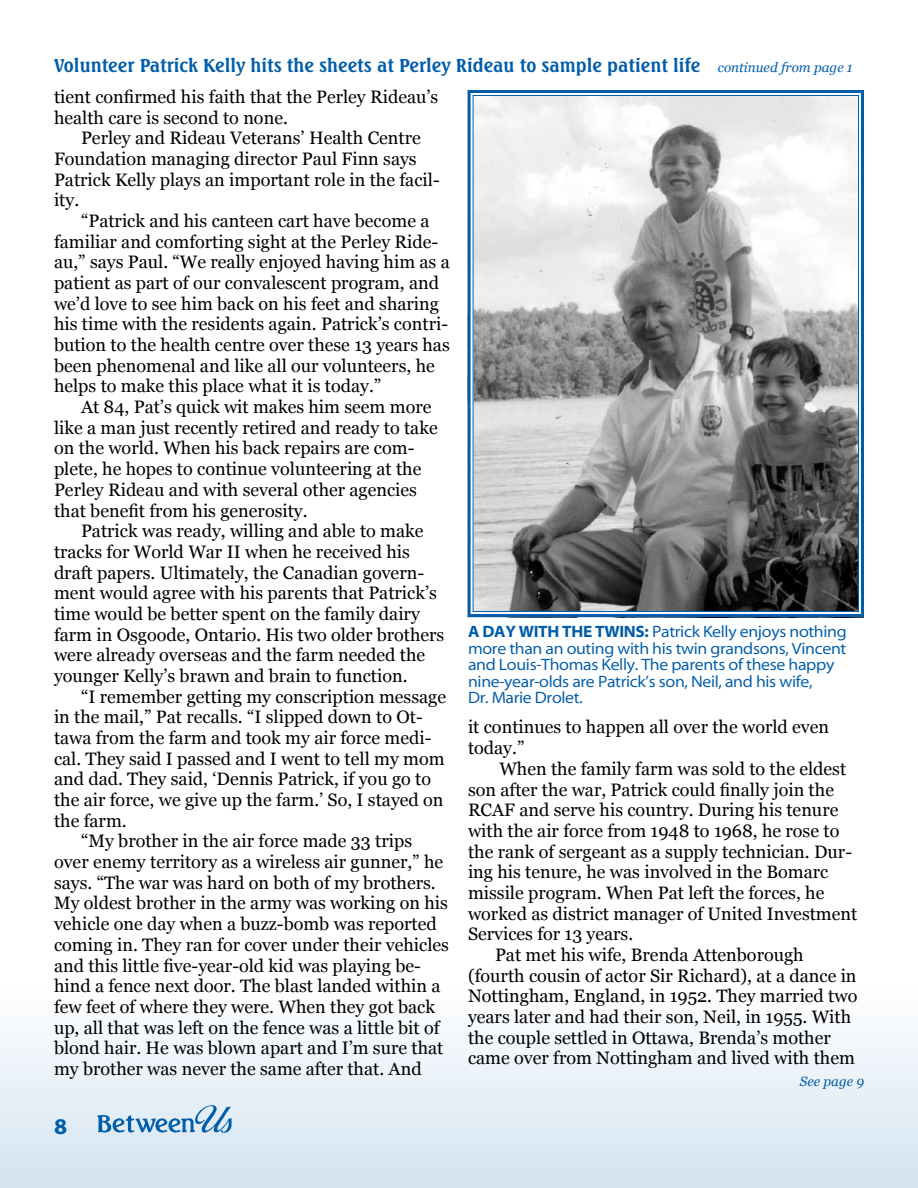
<style>
.page{position:relative;width:918px;height:1188px;background:#fff}
.page>*{position:absolute;margin:0;border:0;box-sizing:border-box;transform-origin:0 0}
.t1{font:700 22.5px "Corporate";color:#005daa}
.t2{font:18px/20.7px "Georgia";color:#000}
.t3{font:700 18px "Seagull BT";color:#005daa}
.t4{font:16.5px/16.5px "Corporate";letter-spacing:-.02em;color:#005daa}
.t5{font:italic 13.5px "Georgia";color:#005daa}
.s1{font-family:"Georgia";font-weight:400;font-style:italic;font-size:13.5px}
.s2{font-weight:700}
</style>
<div class="page">
<div style="left:0;top:986px;width:918px;height:202px;background:linear-gradient(to bottom,#fff,#d3e3f0)"></div>
<img style="left:96px;top:1105px;width:136px;height:29px">
<svg style="left:467px;top:90px;width:397px;height:528px"></svg>
<p class="t3" style="left:54px;top:54px;width:800px">Volunteer Patrick Kelly hits the sheets at Perley Rideau to sample patient life <span class="s1">continued from page 1</span></p>
<p class="t2" style="left:54px;top:87px;width:386px">tient confirmed his faith that the Perley Rideau’s health care is second to none.</p>
<p class="t2" style="left:54px;top:128px;width:387px;text-indent:27px">Perley and Rideau Veterans’ Health Centre Foundation managing director Paul Finn says Patrick Kelly plays an important role in the facil&shy;ity.</p>
<p class="t2" style="left:54px;top:211px;width:397px;text-indent:27px">“Patrick and his canteen cart have become a familiar and comforting sight at the Perley Ride&shy;au,” says Paul. “We really enjoyed having him as a patient as part of our convalescent program, and we’d love to see him back on his feet and sharing his time with the residents again. Patrick’s contri&shy;bution to the health centre over these 13 years has been phenomenal and like all our volunteers, he helps to make this place what it is today.”</p>
<p class="t2" style="left:54px;top:397px;width:385px;text-indent:27px">At 84, Pat’s quick wit makes him seem more like a man just recently retired and ready to take on the world. When his back repairs are com&shy;plete, he hopes to continue volunteering at the Perley Rideau and with several other agencies that benefit from his generosity.</p>
<p class="t2" style="left:54px;top:521px;width:392px;text-indent:27px">Patrick was ready, willing and able to make tracks for World War II when he received his draft papers. Ultimately, the Canadian govern&shy;ment would agree with his parents that Patrick’s time would be better spent on the family dairy farm in Osgoode, Ontario. His two older brothers were already overseas and the farm needed the younger Kelly’s brawn and brain to function.</p>
<p class="t2" style="left:81px;top:686px;width:367px">“I remember getting my conscription message</p>
<p class="t2" style="left:54px;top:707px;width:370px">in the mail,” Pat recalls. “I slipped down to Ot-</p>
<p class="t2" style="left:54px;top:728px;width:379px">tawa from the farm and took my air force medi-</p>
<p class="t2" style="left:54px;top:749px;width:392px">cal. They said I passed and I went to tell my mom</p>
<p class="t2" style="left:54px;top:769px;width:379px">and dad. They said, ‘Dennis Patrick, if you go to</p>
<p class="t2" style="left:54px;top:790px;width:391px">the air force, we give up the farm.’ So, I stayed on</p>
<p class="t2" style="left:54px;top:811px;width:74px">the farm.</p>
<p class="t2" style="left:81px;top:831px;width:333px">“My brother in the air force made 33 trips</p>
<p class="t2" style="left:54px;top:852px;width:391px">over enemy territory as a wireless air gunner,” he</p>
<p class="t2" style="left:54px;top:873px;width:383px">says. “The war was hard on both of my brothers.</p>
<p class="t2" style="left:54px;top:893px;width:395px">My oldest brother in the army was working on his</p>
<p class="t2" style="left:54px;top:914px;width:384px">vehicle one day when a buzz-bomb was reported</p>
<p class="t2" style="left:54px;top:935px;width:396px">coming in. They ran for cover under their vehicles</p>
<p class="t2" style="left:54px;top:955px;width:368px">and this little five-year-old kid was playing be-</p>
<p class="t2" style="left:54px;top:976px;width:388px">hind a fence next door. The blast landed within a</p>
<p class="t2" style="left:54px;top:997px;width:383px">few feet of where they were. When they got back</p>
<p class="t2" style="left:54px;top:1017px;width:387px">up, all that was left on the fence was a little bit of</p>
<p class="t2" style="left:54px;top:1038px;width:391px">blond hair. He was blown apart and I’m sure that</p>
<p class="t2" style="left:54px;top:1059px;width:369px">my brother was never the same after that. And</p>
<p class="t1" style="left:54px;top:1115px;width:15px">8</p>
<p class="t4" style="left:468px;top:624px;width:380px"><span class="s2">A DAY WITH THE TWINS:</span> Patrick Kelly enjoys nothing more than an outing with his twin grandsons, Vincent and Louis-Thomas Kelly. The parents of these happy nine-year-olds are Patrick’s son, Neil, and his wife,<br>Dr. Marie Drolet.</p>
<p class="t2" style="left:468px;top:717px;width:363px">it continues to happen all over the world even today.”</p>
<p class="t2" style="left:499px;top:759px;width:348px">When the family farm was sold to the eldest</p>
<p class="t2" style="left:468px;top:779px;width:368px">son after the war, Patrick could finally join the</p>
<p class="t2" style="left:468px;top:800px;width:372px">RCAF and serve his country. During his tenure</p>
<p class="t2" style="left:468px;top:821px;width:373px">with the air force from 1948 to 1968, he rose to</p>
<p class="t2" style="left:468px;top:841px;width:386px">the rank of sergeant as a supply technician. Dur-</p>
<p class="t2" style="left:468px;top:862px;width:362px">ing his tenure, he was involved in the Bomarc</p>
<p class="t2" style="left:468px;top:883px;width:358px">missile program. When Pat left the forces, he</p>
<p class="t2" style="left:468px;top:903px;width:391px">worked as district manager of United Investment</p>
<p class="t2" style="left:468px;top:924px;width:167px">Services for 13 years.</p>
<p class="t2" style="left:495px;top:945px;width:310px">Pat met his wife, Brenda Attenborough</p>
<p class="t2" style="left:468px;top:965px;width:390px">(fourth cousin of actor Sir Richard), at a dance in</p>
<p class="t2" style="left:468px;top:986px;width:391px">Nottingham, England, in 1952. They married two</p>
<p class="t2" style="left:468px;top:1007px;width:385px">years later and had their son, Neil, in 1955. With</p>
<p class="t2" style="left:468px;top:1028px;width:364px">the couple settled in Ottawa, Brenda’s mother</p>
<p class="t2" style="left:468px;top:1048px;width:388px">came over from Nottingham and lived with them</p>
<p class="t5" style="left:800px;top:1073px;width:66px">See page 9</p>
</div>
